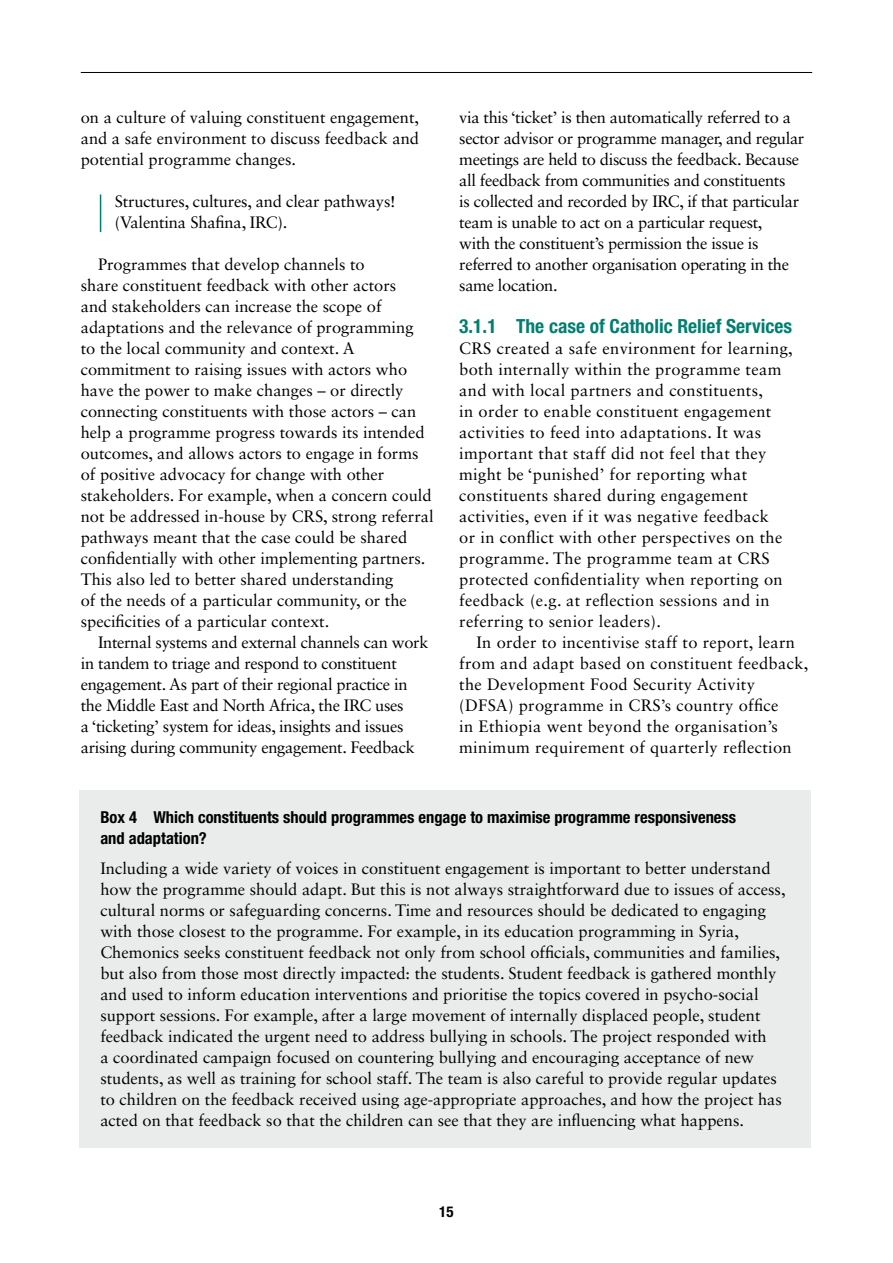
<style>
.page{position:relative;width:893px;height:1263px;background:#fff}
.page>*{position:absolute;margin:0;border:0;box-sizing:border-box;transform-origin:0 0}
.t1{font:700 condensed 19.5px "Helvetica Neue LT Std";color:#007f71}
.t2{font:16.5px/21px "Sabon LT Std";color:#000}
.t3{font:16.5px/21px "Sabon LT Std";letter-spacing:.02em;color:#000}
.t4{font:16.5px/21px "Sabon LT Std";letter-spacing:-.02em;color:#000}
.t5{font:700 condensed 16.5px/21px "Helvetica Neue LT Std";color:#000}
.t6{font:700 condensed 15px "Helvetica Neue LT Std";color:#000}
</style>
<div class="page">
<hr style="left:81px;top:72px;width:731px;height:1px;background:#000">
<hr style="left:100px;top:194px;width:1px;height:38px;background:#007f71">
<div style="left:79px;top:790px;width:731px;height:358px;background:#eaebeb"></div>
<p class="t2" style="left:81px;top:107px;width:340px;text-align:justify">on a culture of valuing constituent engagement, and a safe environment to discuss feedback and potential programme changes.</p>
<p class="t2" style="left:115px;top:191px;width:282px">Structures, cultures, and clear pathways! (Valentina Shafina, IRC).</p>
<p class="t2" style="left:81px;top:254px;width:354px;text-indent:17px">Programmes that develop channels to<br>share constituent feedback with other actors<br>and stakeholders can increase the scope of adaptations and the relevance of programming<br>to the local community and context. A commitment to raising issues with actors who have the power to make changes – or directly connecting constituents with those actors – can help a programme progress towards its intended outcomes, and allows actors to engage in forms of positive advocacy for change with other stakeholders. For example, when a concern could not be addressed in-house by CRS, strong referral pathways meant that the case could be shared confidentially with other implementing partners.<br>This also led to better shared understanding<br>of the needs of a particular community, or the specificities of a particular context.</p>
<p class="t4" style="left:81px;top:632px;width:349px;text-indent:17px">Internal systems and external channels can work in tandem to triage and respond to constituent engagement. As part of their regional practice in the Middle East and North Africa, the IRC uses<br>a ‘ticketing’ system for ideas, insights and issues arising during community engagement. Feedback</p>
<p class="t4" style="left:459px;top:107px;width:347px">via this ‘ticket’ is then automatically referred to a sector advisor or programme manager, and regular meetings are held to discuss the feedback. Because all feedback from communities and constituents<br>is collected and recorded by IRC, if that particular team is unable to act on a particular request,<br>with the constituent’s permission the issue is referred to another organisation operating in the same location.</p>
<p class="t1" style="left:459px;top:314px;width:334px">3.1.1 The case of Catholic Relief Services</p>
<p class="t3" style="left:459px;top:338px;width:335px">CRS created a safe environment for learning, both internally within the programme team and with local partners and constituents,<br>in order to enable constituent engagement activities to feed into adaptations. It was important that staff did not feel that they might be ‘punished’ for reporting what constituents shared during engagement activities, even if it was negative feedback<br>or in conflict with other perspectives on the programme. The programme team at CRS protected confidentiality when reporting on feedback (e.g. at reflection sessions and in referring to senior leaders).</p>
<p class="t3" style="left:459px;top:632px;width:351px;text-indent:17px">In order to incentivise staff to report, learn from and adapt based on constituent feedback, the Development Food Security Activity (DFSA) programme in CRS’s country office<br>in Ethiopia went beyond the organisation’s minimum requirement of quarterly reflection</p>
<p class="t5" style="left:100px;top:806px;width:637px">Box 4 Which constituents should programmes engage to maximise programme responsiveness and adaptation?</p>
<p class="t2" style="left:100px;top:858px;width:687px">Including a wide variety of voices in constituent engagement is important to better understand how the programme should adapt. But this is not always straightforward due to issues of access, cultural norms or safeguarding concerns. Time and resources should be dedicated to engaging with those closest to the programme. For example, in its education programming in Syria, Chemonics seeks constituent feedback not only from school officials, communities and families, but also from those most directly impacted: the students. Student feedback is gathered monthly and used to inform education interventions and prioritise the topics covered in psycho-social support sessions. For example, after a large movement of internally displaced people, student feedback indicated the urgent need to address bullying in schools. The project responded with<br>a coordinated campaign focused on countering bullying and encouraging acceptance of new students, as well as training for school staff. The team is also careful to provide regular updates to children on the feedback received using age-appropriate approaches, and how the project has acted on that feedback so that the children can see that they are influencing what happens.</p>
<p class="t6" style="left:439px;top:1202px;width:16px">15</p>
</div>
